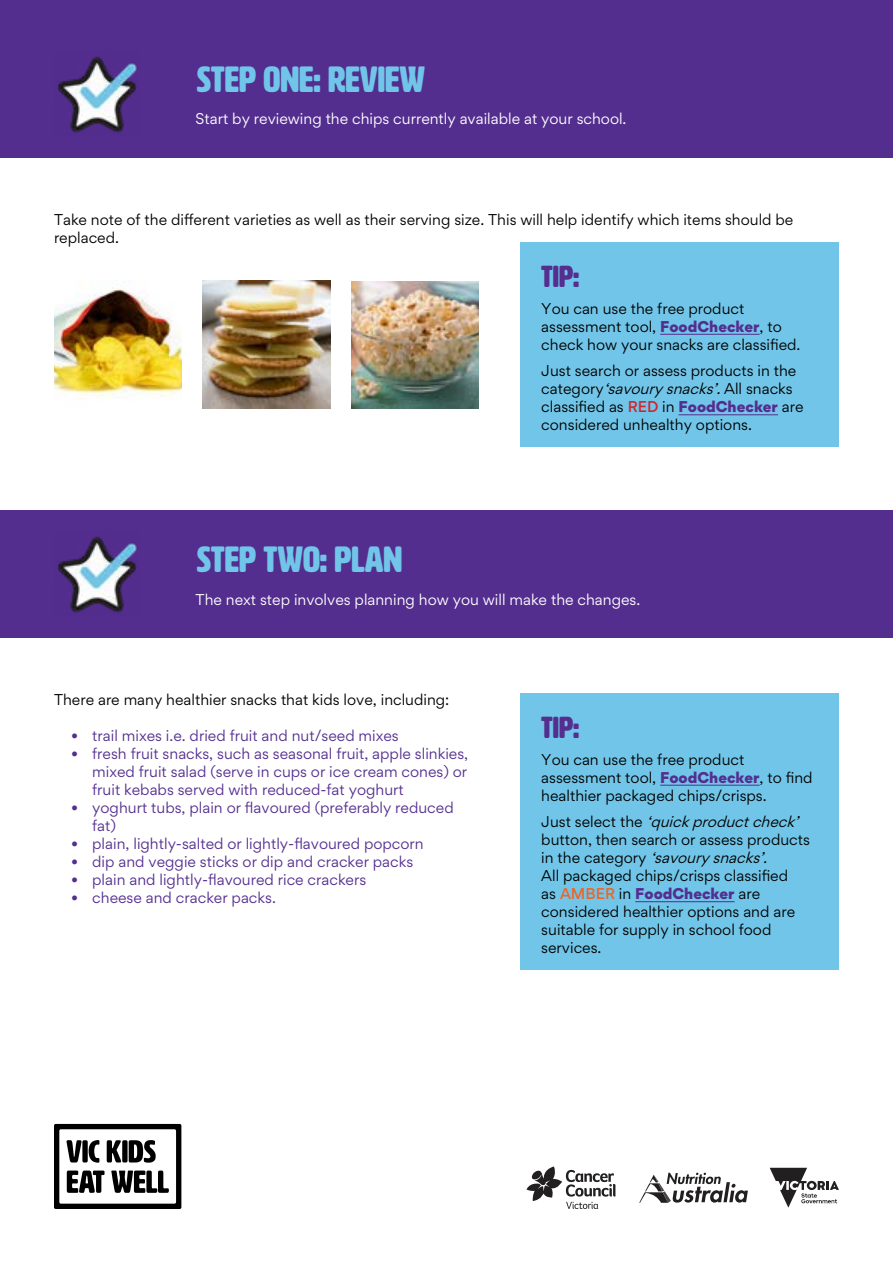
<style>
.page{position:relative;width:893px;height:1263px;background:#fff}
.page>*{position:absolute;margin:0;border:0;box-sizing:border-box;transform-origin:0 0}
.t1{font:36px "HWT Artz";color:#71c5e8}
.t2{font:30px "HWT Artz";color:#552e8f}
.t3{font:15px/18px "Gordita";color:#000}
.t4{font:15px/18px "Gordita";color:#542e8f;text-align:justify}
.t5{font:15px "Gordita";color:#fff}
.s1{font-weight:900;color:#542e8f}
.s2{font-style:italic}
.s3{font-weight:500;color:#d2232a}
.s4{font-weight:500;color:#f26322}
</style>
<div class="page">
<img style="left:54px;top:282px;width:128px;height:118px">
<img style="left:203px;top:281px;width:127px;height:127px">
<img style="left:351px;top:281px;width:128px;height:127px">
<div style="left:520px;top:242px;width:319px;height:204px;background:#71c5e8"></div>
<div style="left:520px;top:693px;width:319px;height:276px;background:#71c5e8"></div>
<hr style="left:660px;top:334px;width:100px;height:1px;background:#542e8f">
<hr style="left:679px;top:414px;width:99px;height:1px;background:#542e8f">
<hr style="left:660px;top:785px;width:100px;height:1px;background:#542e8f">
<hr style="left:635px;top:901px;width:100px;height:1px;background:#542e8f">
<div style="left:0;top:510px;width:893px;height:128px;background:#542e8f"></div>
<img style="left:56px;top:536px;width:81px;height:77px">
<svg style="left:54px;top:1124px;width:127px;height:85px"></svg>
<svg style="left:526px;top:1166px;width:89px;height:43px"></svg>
<svg style="left:639px;top:1173px;width:109px;height:30px"></svg>
<svg style="left:770px;top:1168px;width:69px;height:40px"></svg>
<div style="left:0;top:0;width:893px;height:157px;background:#542e8f"></div>
<img style="left:56px;top:56px;width:81px;height:77px">
<h1 class="t1" style="left:197px;top:60px;width:230px">STEP ONE: REVIEW</h1>
<p class="t5" style="left:196px;top:108px;width:432px">Start by reviewing the chips currently available at your school.</p>
<p class="t3" style="left:54px;top:210px;width:741px">Take note of the different varieties as well as their serving size. This will help identify which items should be replaced.</p>
<h2 class="t2" style="left:541px;top:261px;width:40px">TIP:</h2>
<p class="t3" style="left:541px;top:299px;width:261px">You can use the free product assessment tool, <span class="s1">FoodChecker</span>, to check how your snacks are classified.</p>
<p class="t3" style="left:541px;top:362px;width:264px">Just search or assess products in the category<span class="s2">‘savourysnacks’.</span>All snacks classified as <span class="s3">RED</span> in <span class="s1">FoodChecker</span> are considered unhealthy options.</p>
<h1 class="t1" style="left:197px;top:541px;width:207px">STEP TWO: PLAN</h1>
<p class="t5" style="left:196px;top:589px;width:446px">The next step involves planning how you will make the changes.</p>
<p class="t3" style="left:54px;top:691px;width:397px">There are many healthier snacks that kids love, including:</p>
<p class="t4" style="left:71px;top:727px;width:329px">• trail mixes i.e. dried fruit and nut/seed mixes</p>
<p class="t4" style="left:92px;top:745px;width:377px;text-indent:-21px">• fresh fruit snacks, such as seasonal fruit, apple slinkies, mixed fruit salad (serve in cups or ice cream cones) or fruit kebabs served with reduced-fat yoghurt</p>
<p class="t4" style="left:92px;top:799px;width:363px;text-indent:-21px">• yoghurt tubs, plain or flavoured (preferably reduced fat)</p>
<p class="t4" style="left:71px;top:835px;width:354px">• plain, lightly-salted or lightly-flavoured popcorn</p>
<p class="t4" style="left:71px;top:853px;width:344px">• dip and veggie sticks or dip and cracker packs</p>
<p class="t4" style="left:71px;top:871px;width:297px">• plain and lightly-flavoured rice crackers</p>
<p class="t4" style="left:71px;top:889px;width:206px">• cheese and cracker packs.</p>
<h2 class="t2" style="left:541px;top:712px;width:40px">TIP:</h2>
<p class="t3" style="left:541px;top:750px;width:273px">You can use the free product assessment tool, <span class="s1">FoodChecker</span>, to find healthier packaged chips/crisps.</p>
<p class="t3" style="left:541px;top:813px;width:270px">J u s t s e l e c t t h e <span class="s2">‘quickproductcheck’ </span>button, then search or assess products i n t h e c a t e g o ry <span class="s2">‘savourysnacks’.<br></span>All packaged chips/crisps classified<br>as <span class="s4">AMBER</span> in <span class="s1">FoodChecker</span> are considered healthier options and are suitable for supply in school food services.</p>
</div>
